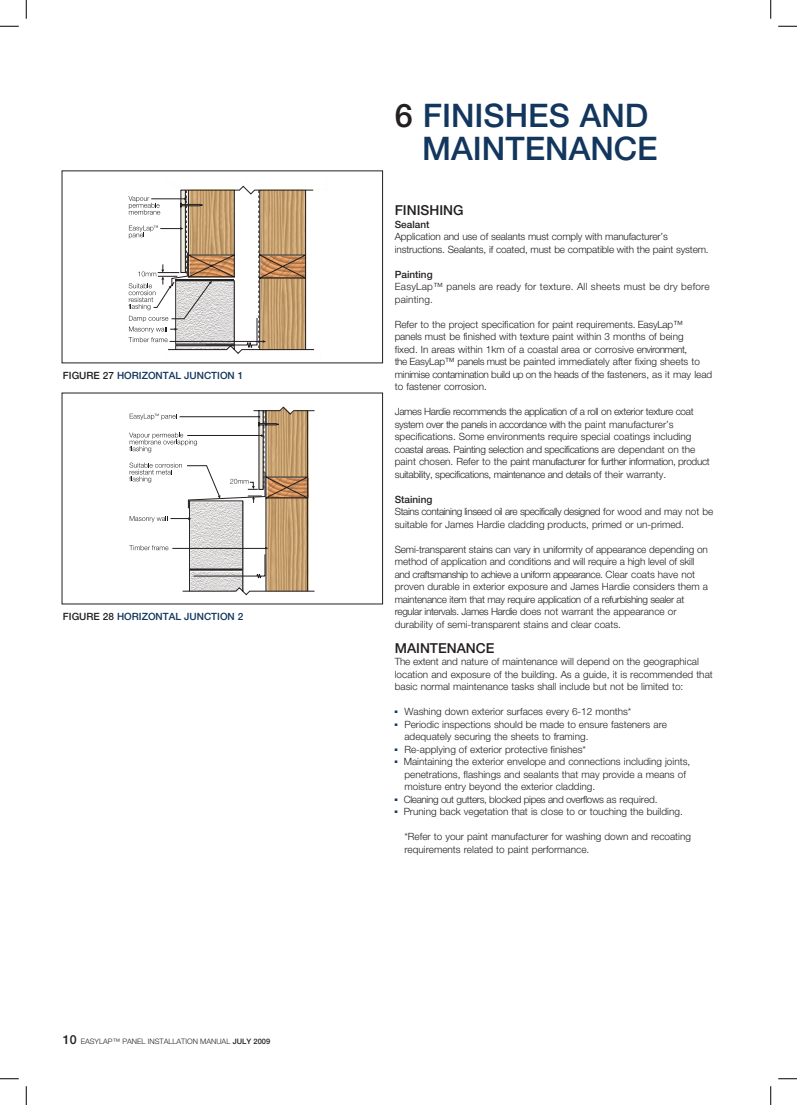
<style>
.page{position:relative;width:797px;height:1105px;background:#fff}
.page>*{position:absolute;margin:0;border:0;box-sizing:border-box;transform-origin:0 0}
.t1{font:500 32.5px/32.5px "Helvetica Neue";color:#12365d;text-align:right}
.t2{font:500 13.75px "Helvetica Neue";color:#231f20}
.t3{font:300 10px/12.5px "Helvetica Neue";color:#231f20}
.t4{font:300 10px/12.5px "Helvetica Neue";letter-spacing:-.035em;color:#231f20}
.t5{font:300 10px/12.5px "Helvetica Neue";letter-spacing:.02em;color:#231f20}
.t6{font:500 10px "Helvetica Neue";color:#12365d}
.t7{font:500 10px "Helvetica Neue";color:#231f20}
.t8{font:300 7.5px "Helvetica Neue";color:#231f20}
.s1{color:#231f20}
.s2{font-weight:500;font-size:12.5px}
.s3{font-weight:500}
</style>
<div class="page">
<svg style="left:128px;top:186px;width:186px;height:168px"></svg>
<svg style="left:129px;top:407px;width:186px;height:188px"></svg>
<svg style="left:0;top:25px;width:19px;height:2px"></svg>
<svg style="left:778px;top:25px;width:19px;height:2px"></svg>
<svg style="left:0;top:1078px;width:19px;height:1px"></svg>
<svg style="left:778px;top:1078px;width:19px;height:1px"></svg>
<svg style="left:25px;top:0;width:2px;height:19px"></svg>
<svg style="left:25px;top:1086px;width:2px;height:19px"></svg>
<svg style="left:770px;top:0;width:1px;height:19px"></svg>
<svg style="left:770px;top:1086px;width:1px;height:19px"></svg>
<p class="t6" style="left:63px;top:369px;width:182px"><span class="s1">FIGURE 27</span> HORIZONTAL JUNCTION 1</p>
<p class="t6" style="left:63px;top:610px;width:182px"><span class="s1">FIGURE 28</span> HORIZONTAL JUNCTION 2</p>
<p class="t8" style="left:63px;top:1037px;width:209px"><span class="s2">10</span> EASYLAP™ PANEL INSTALLATION MANUAL <span class="s3">JULY 2009</span></p>
<h1 class="t1" style="left:395px;top:99px;width:264px"><span class="s1">6</span> FINISHES AND<br>MAINTENANCE</h1>
<h2 class="t2" style="left:395px;top:202px;width:69px">FINISHING</h2>
<p class="t7" style="left:395px;top:218px;width:36px">Sealant</p>
<p class="t3" style="left:395px;top:230px;width:315px">Application and use of sealants must comply with manufacturer’s instructions. Sealants, if coated, must be compatible with the paint system.</p>
<p class="t7" style="left:395px;top:268px;width:39px">Painting</p>
<p class="t5" style="left:395px;top:280px;width:316px">EasyLap™ panels are ready for texture. All sheets must be dry before painting.</p>
<p class="t3" style="left:395px;top:318px;width:319px">Refer to the project specification for paint requirements. EasyLap™ panels must be finished with texture paint within 3 months of being<br>fixed. In areas within 1km of a coastal area or corrosive environment,<br>the EasyLap™ panels must be painted immediately after fixing sheets to minimise contamination build up on the heads of the fasteners, as it may lead to fastener corrosion.</p>
<p class="t4" style="left:395px;top:405px;width:316px">James Hardie recommends the application of a roll on exterior texture coat system over the panels in accordance with the paint manufacturer’s specifications. Some environments require special coatings including coastal areas. Painting selection and specifications are dependant on the paint chosen. Refer to the paint manufacturer for further information, product suitability, specifications, maintenance and details of their warranty.</p>
<p class="t7" style="left:395px;top:493px;width:39px">Staining</p>
<p class="t3" style="left:395px;top:505px;width:320px">Stains containing linseed oil are specifically designed for wood and may not be suitable for James Hardie cladding products, primed or un-primed.</p>
<p class="t3" style="left:395px;top:543px;width:315px">Semi-transparent stains can vary in uniformity of appearance depending on method of application and conditions and will require a high level of skill and craftsmanship to achieve a uniform appearance. Clear coats have not proven durable in exterior exposure and James Hardie considers them a maintenance item that may require application of a refurbishing sealer at regular intervals. James Hardie does not warrant the appearance or durability of semi-transparent stains and clear coats.</p>
<h2 class="t2" style="left:395px;top:640px;width:101px">MAINTENANCE</h2>
<p class="t3" style="left:395px;top:655px;width:319px">The extent and nature of maintenance will depend on the geographical location and exposure of the building. As a guide, it is recommended that basic normal maintenance tasks shall include but not be limited to:</p>
<p class="t3" style="left:395px;top:705px;width:238px"><sup>■</sup> Washing down exterior surfaces every 6-12 months*</p>
<p class="t3" style="left:404px;top:718px;width:264px;text-indent:-10px"><sup>■</sup> Periodic inspections should be made to ensure fasteners are adequately securing the sheets to framing.</p>
<p class="t3" style="left:395px;top:743px;width:193px"><sup>■</sup> Re-applying of exterior protective finishes*</p>
<p class="t3" style="left:404px;top:755px;width:287px;text-indent:-10px"><sup>■</sup> Maintaining the exterior envelope and connections including joints, penetrations, flashings and sealants that may provide a means of moisture entry beyond the exterior cladding.</p>
<p class="t4" style="left:395px;top:793px;width:264px"><sup>■</sup> Cleaning out gutters, blocked pipes and overflows as required.</p>
<p class="t3" style="left:395px;top:805px;width:289px"><sup>■</sup> Pruning back vegetation that is close to or touching the building.</p>
<p class="t3" style="left:404px;top:830px;width:288px">*Refer to your paint manufacturer for washing down and recoating requirements related to paint performance.</p>
</div>
